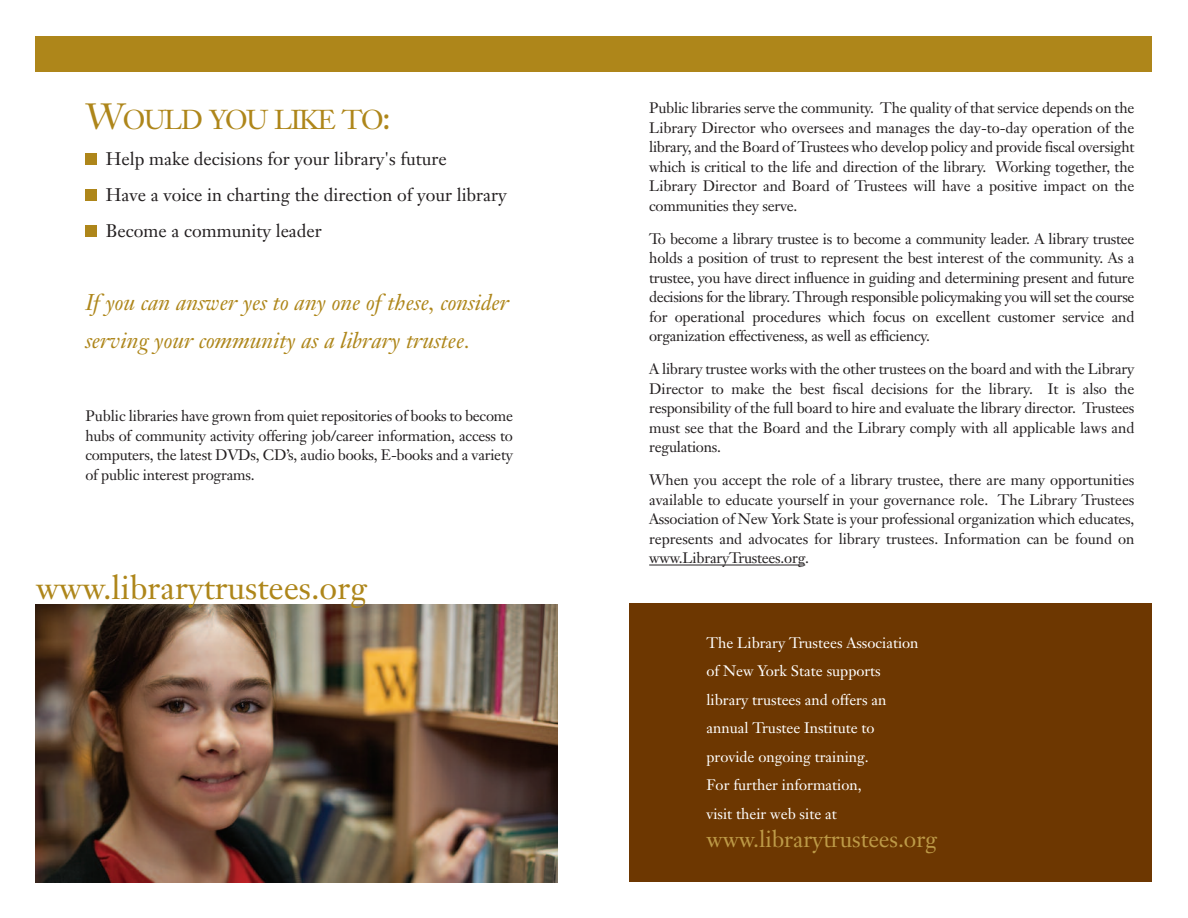
<style>
.page{position:relative;width:1188px;height:918px;background:#fff}
.page>*{position:absolute;margin:0;border:0;box-sizing:border-box;transform-origin:0 0}
.t1{font:33px "Janson Text";color:#ae861a}
.t2{font:27px "Janson Text";letter-spacing:-.07em;color:#ae861a}
.t3{font:23.25px "Janson Text";letter-spacing:-.005em;color:#bd9a47}
.t4{font:italic 22.5px/37.5px "Janson Text";color:#ae861a}
.t5{font:18px/36px "Janson Text";color:#231f20}
.t6{font:15px/19.5px "Janson Text";letter-spacing:-.015em;color:#231f20;text-align:justify}
.t7{font:15px/28.5px "Janson Text";color:#fff}
.s1{font-size:36px}
</style>
<div class="page">
<div style="left:630px;top:603px;width:522px;height:279px;background:#6d3701"></div>
<div style="left:85px;top:153px;width:12px;height:12px;background:#ae861a"></div>
<div style="left:85px;top:189px;width:12px;height:12px;background:#ae861a"></div>
<div style="left:85px;top:225px;width:12px;height:12px;background:#ae861a"></div>
<div style="left:36px;top:36px;width:1116px;height:35px;background:#ae861a"></div>
<hr style="left:649px;top:565px;width:156px;height:1px;background:#231f20">
<img style="left:36px;top:605px;width:522px;height:277px">
<h2 class="t2" style="left:85px;top:108px;width:307px"><span class="s1">W</span>OULD YOU LIKE TO<span class="s1">:</span></h2>
<p class="t5" style="left:106px;top:142px;width:403px">Help make decisions for your library's future<br>Have a voice in charting the direction of your library<br>Become a community leader</p>
<h3 class="t4" style="left:85px;top:286px;width:425px">If you can answer yes to any one of these, consider serving your community as a library trustee.</h3>
<p class="t6" style="left:85px;top:408px;width:429px">Public libraries have grown from quiet repositories of books to become hubs of community activity offering job/career information, access to computers, the latest DVDs, CD’s, audio books, E-books and a variety of public interest programs.</p>
<h1 class="t1" style="left:36px;top:574px;width:333px">www.librarytrustees.org</h1>
<p class="t6" style="left:649px;top:100px;width:487px">Public libraries serve the community. The quality of that service depends on the Library Director who oversees and manages the day-to-day operation of the library, and the Board of Trustees who develop policy and provide fiscal oversight which is critical to the life and direction of the library. Working together, the Library Director and Board of Trustees will have a positive impact on the communities they serve.</p>
<p class="t6" style="left:649px;top:230px;width:487px">To become a library trustee is to become a community leader. A library trustee holds a position of trust to represent the best interest of the community. As a trustee, you have direct influence in guiding and determining present and future decisions for the library. Through responsible policymaking you will set the course for operational procedures which focus on excellent customer service and organization effectiveness, as well as efficiency.</p>
<p class="t6" style="left:649px;top:361px;width:487px">A library trustee works with the other trustees on the board and with the Library Director to make the best fiscal decisions for the library. It is also the responsibility of the full board to hire and evaluate the library director. Trustees must see that the Board and the Library comply with all applicable laws and regulations.</p>
<p class="t6" style="left:649px;top:472px;width:487px">When you accept the role of a library trustee, there are many opportunities available to educate yourself in your governance role. The Library Trustees Association of New York State is your professional organization which educates, represents and advocates for library trustees. Information can be found on www.LibraryTrustees.org.</p>
<p class="t7" style="left:706px;top:630px;width:214px">The Library Trustees Association of New York State supports library trustees and offers an annual Trustee Institute to provide ongoing training.<br>For further information,<br>visit their web site at</p>
<h3 class="t3" style="left:706px;top:830px;width:232px">www.librarytrustees.org</h3>
</div>
